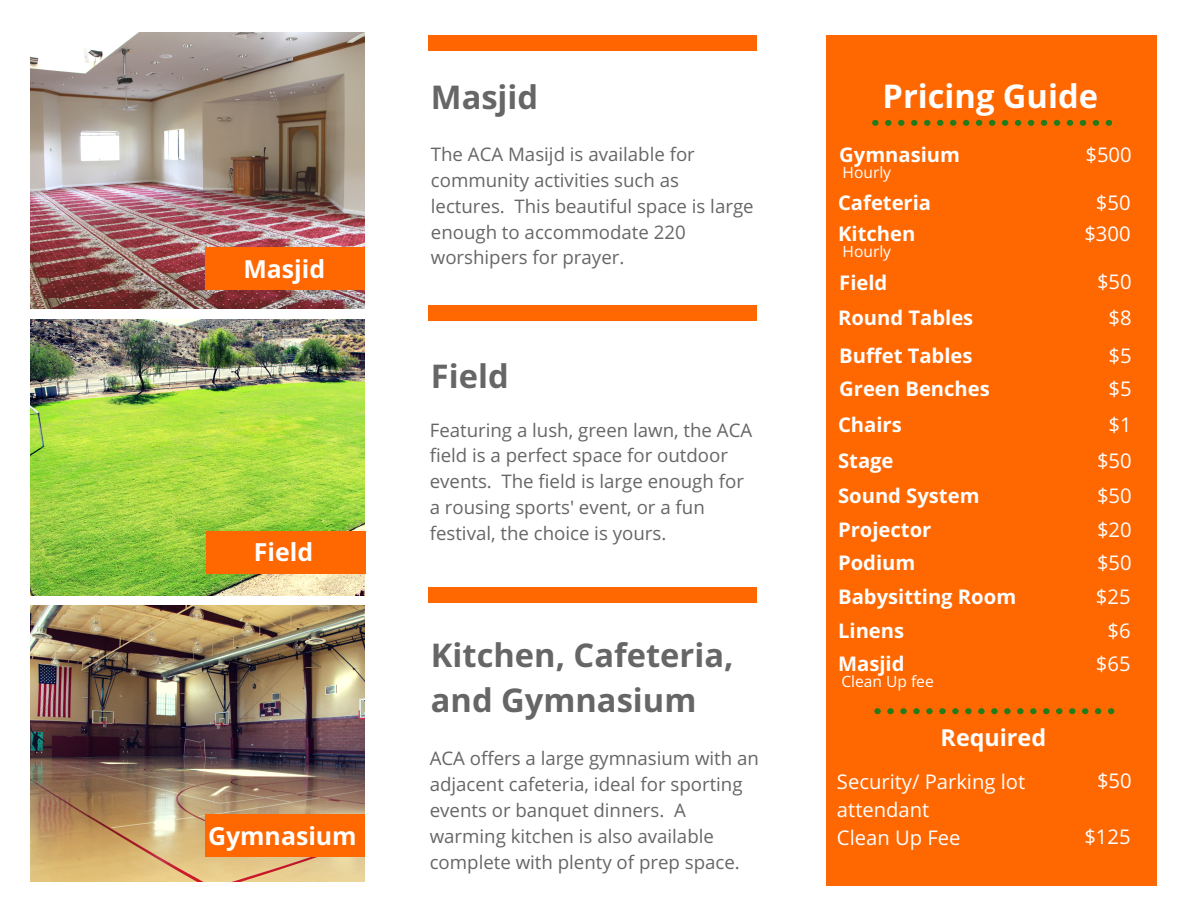
<style>
.page{position:relative;width:1188px;height:918px;background:#fff}
.page>*{position:absolute;margin:0;border:0;box-sizing:border-box;transform-origin:0 0}
.t1{font:700 32.7px/45px "Open Sans";color:#666}
.t2{font:700 32.7px "Open Sans";color:#fff}
.t3{font:700 24.9px "Open Sans";color:#fff}
.t4{font:700 23.4px "Open Sans";color:#fff}
.t5{font:700 20.25px/34px "Open Sans";color:#fff}
.t6{font:20.25px/34.5px "Open Sans";color:#fff}
.t7{font:18.75px/25.8px "Open Sans";color:#666}
.t8{font:15.6px "Open Sans";color:#fff}
</style>
<div class="page">
<img style="left:30px;top:33px;width:334px;height:275px">
<img style="left:30px;top:320px;width:334px;height:275px">
<img style="left:30px;top:605px;width:334px;height:277px">
<div style="left:429px;top:35px;width:328px;height:16px;background:#ff6500"></div>
<div style="left:826px;top:35px;width:330px;height:850px;background:#ff6700"></div>
<div style="left:429px;top:305px;width:328px;height:16px;background:#ff6700"></div>
<div style="left:429px;top:587px;width:328px;height:16px;background:#ff6700"></div>
<div style="left:205px;top:248px;width:159px;height:42px;background:#ff6700"></div>
<div style="left:206px;top:531px;width:160px;height:43px;background:#ff6700"></div>
<div style="left:205px;top:814px;width:159px;height:43px;background:#ff6700"></div>
<div style="left:939px;top:708px;width:7px;height:6px;background:#247b1c;border-radius:50%"></div>
<div style="left:952px;top:708px;width:7px;height:6px;background:#247b1c;border-radius:50%"></div>
<div style="left:926px;top:708px;width:7px;height:6px;background:#247b1c;border-radius:50%"></div>
<div style="left:978px;top:708px;width:7px;height:6px;background:#247b1c;border-radius:50%"></div>
<svg style="left:874px;top:708px;width:7px;height:6px"></svg>
<div style="left:991px;top:708px;width:7px;height:6px;background:#247b1c;border-radius:50%"></div>
<div style="left:887px;top:708px;width:7px;height:6px;background:#247b1c;border-radius:50%"></div>
<div style="left:900px;top:708px;width:7px;height:6px;background:#247b1c;border-radius:50%"></div>
<div style="left:913px;top:708px;width:7px;height:6px;background:#247b1c;border-radius:50%"></div>
<div style="left:965px;top:708px;width:7px;height:6px;background:#247b1c;border-radius:50%"></div>
<svg style="left:1069px;top:708px;width:6px;height:6px"></svg>
<svg style="left:1082px;top:708px;width:6px;height:6px"></svg>
<svg style="left:1095px;top:708px;width:6px;height:6px"></svg>
<svg style="left:1108px;top:708px;width:6px;height:6px"></svg>
<div style="left:1056px;top:708px;width:7px;height:6px;background:#247b1c;border-radius:50%"></div>
<div style="left:1017px;top:708px;width:7px;height:6px;background:#247b1c;border-radius:50%"></div>
<div style="left:1030px;top:708px;width:7px;height:6px;background:#247b1c;border-radius:50%"></div>
<div style="left:1004px;top:708px;width:7px;height:6px;background:#247b1c;border-radius:50%"></div>
<div style="left:1043px;top:708px;width:7px;height:6px;background:#247b1c;border-radius:50%"></div>
<svg style="left:937px;top:120px;width:6px;height:6px"></svg>
<svg style="left:950px;top:120px;width:6px;height:6px"></svg>
<svg style="left:924px;top:120px;width:6px;height:6px"></svg>
<svg style="left:976px;top:120px;width:6px;height:6px"></svg>
<svg style="left:872px;top:120px;width:7px;height:6px"></svg>
<svg style="left:989px;top:120px;width:6px;height:6px"></svg>
<div style="left:885px;top:120px;width:7px;height:6px;background:#247b1c;border-radius:50%"></div>
<div style="left:898px;top:120px;width:7px;height:6px;background:#247b1c;border-radius:50%"></div>
<svg style="left:911px;top:120px;width:6px;height:6px"></svg>
<svg style="left:963px;top:120px;width:6px;height:6px"></svg>
<svg style="left:1067px;top:120px;width:6px;height:6px"></svg>
<svg style="left:1080px;top:120px;width:6px;height:6px"></svg>
<svg style="left:1093px;top:120px;width:6px;height:6px"></svg>
<svg style="left:1106px;top:120px;width:6px;height:6px"></svg>
<svg style="left:1054px;top:120px;width:6px;height:6px"></svg>
<svg style="left:1015px;top:120px;width:6px;height:6px"></svg>
<svg style="left:1028px;top:120px;width:6px;height:6px"></svg>
<svg style="left:1002px;top:120px;width:6px;height:6px"></svg>
<svg style="left:1041px;top:120px;width:6px;height:6px"></svg>
<h2 class="t3" style="left:243px;top:251px;width:83px">Masjid</h2>
<h2 class="t3" style="left:254px;top:535px;width:61px">Field</h2>
<h2 class="t3" style="left:208px;top:818px;width:150px">Gymnasium</h2>
<h1 class="t1" style="left:431px;top:74px;width:109px">Masjid</h1>
<p class="t7" style="left:431px;top:141px;width:324px">The ACA Masijd is available for community activities such as lectures. This beautiful space is large enough to accommodate 220 worshipers for prayer.</p>
<h1 class="t1" style="left:431px;top:353px;width:79px">Field</h1>
<p class="t7" style="left:430px;top:416px;width:324px">Featuring a lush, green lawn, the ACA field is a perfect space for outdoor events. The field is large enough for a rousing sports' event, or a fun festival, the choice is yours.</p>
<h1 class="t1" style="left:431px;top:632px;width:304px">Kitchen, Cafeteria, and Gymnasium</h1>
<p class="t7" style="left:430px;top:745px;width:331px">ACA offers a large gymnasium with an adjacent cafeteria, ideal for sporting events or banquet dinners. A warming kitchen is also available complete with plenty of prep space.</p>
<h1 class="t2" style="left:882px;top:73px;width:217px">Pricing Guide</h1>
<p class="t5" style="left:839px;top:137px;width:122px">Gymnasium</p>
<p class="t8" style="left:843px;top:161px;width:50px">Hourly</p>
<p class="t5" style="left:838px;top:187px;width:95px;line-height:30.3px">Cafeteria<br>Kitchen</p>
<p class="t8" style="left:843px;top:240px;width:50px">Hourly</p>
<p class="t5" style="left:838px;top:265px;width:137px;line-height:34.8px">Field<br>Round Tables</p>
<p class="t5" style="left:839px;top:339px;width:152px;line-height:32.7px">Buffet Tables<br>Green Benches</p>
<p class="t5" style="left:838px;top:407px;width:180px">Chairs<br>Stage<br>Sound System<br>Projector<br>Podium<br>Babysitting Room<br>Linens<br>Masjid</p>
<p class="t8" style="left:841px;top:671px;width:94px">Clean Up fee</p>
<p class="t4" style="left:941px;top:721px;width:107px">Required</p>
<p class="t6" style="left:837px;top:767px;width:190px;line-height:28.2px">Security/ Parking lot attendant<br>Clean Up Fee</p>
<p class="t6" style="left:1086px;top:137px;width:48px">$500</p>
<p class="t6" style="left:1084px;top:187px;width:48px;line-height:30.3px;text-align:center">$50 $300</p>
<p class="t6" style="left:1097px;top:263px;width:36px;line-height:36px;text-align:center">$50 $8</p>
<p class="t6" style="left:1109px;top:339px;width:25px;line-height:32.7px">$5 $5</p>
<p class="t6" style="left:1096px;top:407px;width:37px;text-align:justify;text-indent:13px">$1 $50 $50 $20 $50 $25</p>
<p class="t6" style="left:1108px;top:613px;width:25px">$6</p>
<p class="t6" style="left:1096px;top:645px;width:36px">$65</p>
<p class="t6" style="left:1097px;top:762px;width:36px">$50</p>
<p class="t6" style="left:1084px;top:819px;width:48px">$125</p>
</div>
